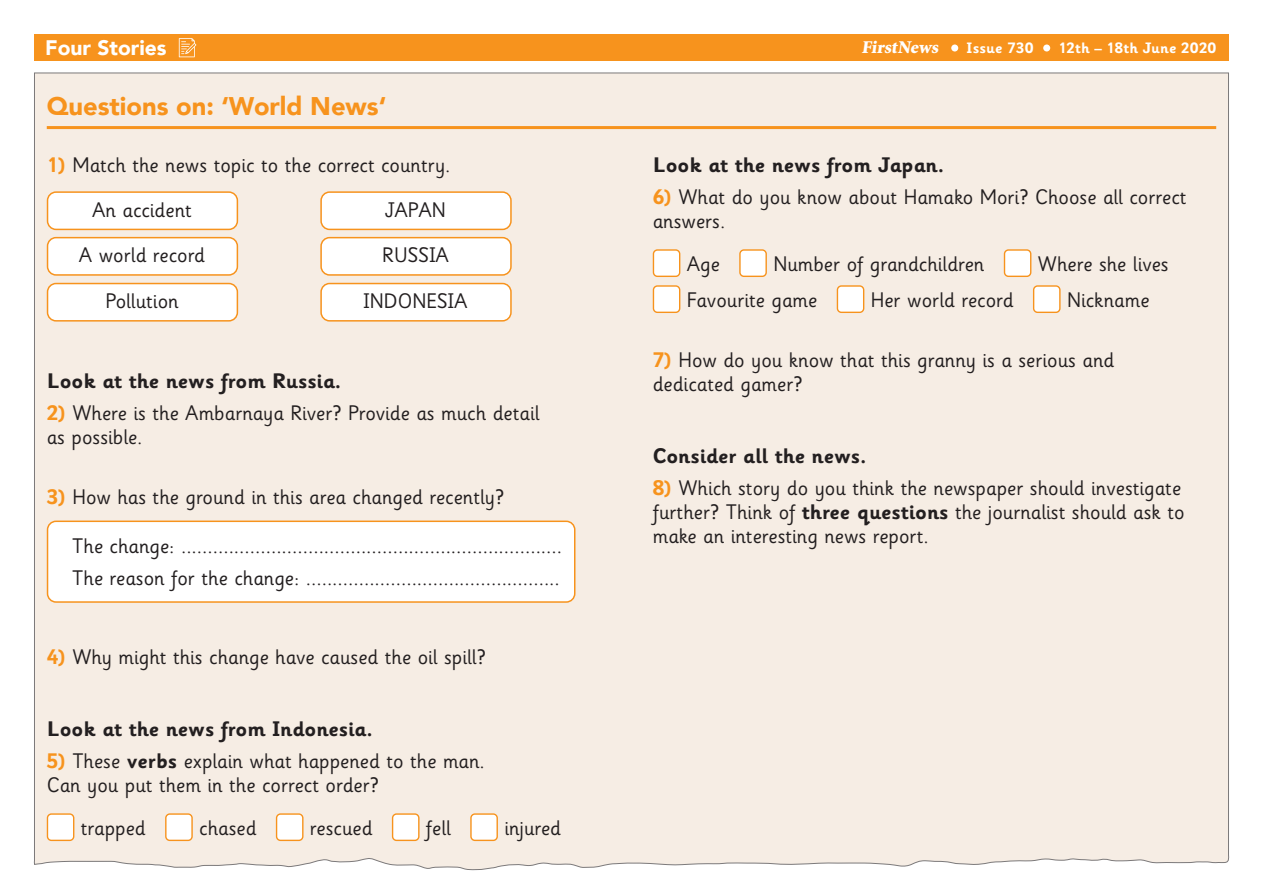
<style>
.page{position:relative;width:1263px;height:893px;background:#fff}
.page>*{position:absolute;margin:0;border:0;box-sizing:border-box;transform-origin:0 0}
.t1{font:900 25.5px "Avenir";color:#f7931d}
.Questions{font:21px/24px "Sassoon Infant Std";color:#231f20}
.Question_bubbles{font:21px "Sassoon Infant Std";color:#231f20}
.Question_bubbles-2{font:700 21px "Sassoon Infant Std";color:#231f20}
.t2{font:900 21px "Avenir";color:#fff}
.t3{font:900 18px "Minion Std";color:#fff}
.t4{font:700 15px "Sassoon Infant Std";letter-spacing:.025em;color:#fff}
.s1{font-weight:700;color:#f7931d}
.s2{font-weight:700}
</style>
<div class="page">
<div style="left:34px;top:72px;width:1195px;height:798px;background:#f6ede4"></div>
<div style="left:34px;top:34px;width:1195px;height:27px;background:#f7931d"></div>
<div style="left:951px;top:45px;width:7px;height:7px;background:#fff;border-radius:50%"></div>
<div style="left:1043px;top:45px;width:7px;height:7px;background:#fff;border-radius:50%"></div>
<svg style="left:179px;top:38px;width:17px;height:19px"></svg>
<div style="left:48px;top:521px;width:527px;height:81px;background:#fff;border-radius:9px"></div>
<div style="left:47px;top:521px;width:528px;height:82px;border:2px solid #f7931d;border-radius:9px"></div>
<hr style="left:47px;top:126px;width:1169px;height:3px;background:#f7931d">
<div style="left:47px;top:814px;width:27px;height:26px;background:#fff;border-radius:4px"></div>
<div style="left:47px;top:813px;width:27px;height:28px;border:1px solid #f7931d;border-radius:4px"></div>
<div style="left:166px;top:814px;width:26px;height:26px;background:#fff;border-radius:4px"></div>
<div style="left:165px;top:813px;width:28px;height:28px;border:1px solid #f7931d;border-radius:4px"></div>
<div style="left:277px;top:814px;width:26px;height:26px;background:#fff;border-radius:4px"></div>
<div style="left:276px;top:813px;width:27px;height:28px;border:1px solid #f7931d;border-radius:4px"></div>
<div style="left:393px;top:814px;width:26px;height:26px;background:#fff;border-radius:4px"></div>
<div style="left:392px;top:813px;width:27px;height:28px;border:1px solid #f7931d;border-radius:4px"></div>
<div style="left:471px;top:814px;width:26px;height:26px;background:#fff;border-radius:4px"></div>
<div style="left:470px;top:813px;width:28px;height:28px;border:1px solid #f7931d;border-radius:4px"></div>
<div style="left:653px;top:250px;width:27px;height:26px;background:#fff;border-radius:4px"></div>
<div style="left:653px;top:249px;width:27px;height:28px;border:1px solid #f7931d;border-radius:4px"></div>
<div style="left:740px;top:250px;width:26px;height:26px;background:#fff;border-radius:4px"></div>
<div style="left:739px;top:249px;width:28px;height:28px;border:1px solid #f7931d;border-radius:4px"></div>
<div style="left:1004px;top:250px;width:27px;height:26px;background:#fff;border-radius:4px"></div>
<div style="left:1004px;top:249px;width:27px;height:28px;border:1px solid #f7931d;border-radius:4px"></div>
<div style="left:653px;top:286px;width:27px;height:26px;background:#fff;border-radius:4px"></div>
<div style="left:653px;top:285px;width:27px;height:28px;border:1px solid #f7931d;border-radius:4px"></div>
<div style="left:837px;top:286px;width:27px;height:26px;background:#fff;border-radius:4px"></div>
<div style="left:837px;top:285px;width:27px;height:28px;border:1px solid #f7931d;border-radius:4px"></div>
<div style="left:1034px;top:286px;width:26px;height:26px;background:#fff;border-radius:4px"></div>
<div style="left:1033px;top:285px;width:27px;height:28px;border:1px solid #f7931d;border-radius:4px"></div>
<div style="left:48px;top:192px;width:189px;height:37px;background:#fff;border-radius:9px"></div>
<div style="left:47px;top:191px;width:191px;height:39px;border:2px solid #f7931d;border-radius:9px"></div>
<div style="left:321px;top:192px;width:190px;height:37px;background:#fff;border-radius:9px"></div>
<div style="left:320px;top:191px;width:192px;height:39px;border:2px solid #f7931d;border-radius:9px"></div>
<div style="left:48px;top:238px;width:189px;height:37px;background:#fff;border-radius:9px"></div>
<div style="left:47px;top:237px;width:191px;height:39px;border:2px solid #f7931d;border-radius:9px"></div>
<div style="left:321px;top:238px;width:190px;height:37px;background:#fff;border-radius:9px"></div>
<div style="left:320px;top:237px;width:192px;height:39px;border:2px solid #f7931d;border-radius:9px"></div>
<div style="left:48px;top:284px;width:189px;height:37px;background:#fff;border-radius:9px"></div>
<div style="left:47px;top:283px;width:191px;height:39px;border:2px solid #f7931d;border-radius:9px"></div>
<div style="left:321px;top:284px;width:190px;height:37px;background:#fff;border-radius:9px"></div>
<div style="left:320px;top:283px;width:192px;height:39px;border:2px solid #f7931d;border-radius:9px"></div>
<p class="t2" style="left:45px;top:30px;width:123px">Four Stories</p>
<p class="t3" style="left:861px;top:38px;width:81px">FirstNews</p>
<p class="t4" style="left:966px;top:39px;width:68px">Issue 730</p>
<p class="t4" style="left:1058px;top:39px;width:159px">12th – 18th June 2020</p>
<p class="t1" style="left:47px;top:84px;width:341px">Questions on: ‘World News‘</p>
<p class="Questions" style="left:47px;top:153px;width:405px"><span class="s1">1)</span> Match the news topic to the correct country.</p>
<p class="Question_bubbles" style="left:92px;top:197px;width:101px">An accident</p>
<p class="Question_bubbles" style="left:385px;top:197px;width:62px">JAPAN</p>
<p class="Question_bubbles" style="left:79px;top:242px;width:128px">A world record</p>
<p class="Question_bubbles" style="left:382px;top:242px;width:68px">RUSSIA</p>
<p class="Question_bubbles" style="left:105px;top:288px;width:75px">Pollution</p>
<p class="Question_bubbles" style="left:364px;top:288px;width:105px">INDONESIA</p>
<p class="Question_bubbles-2" style="left:47px;top:368px;width:296px">Look at the news from Russia.</p>
<p class="Questions" style="left:47px;top:401px;width:494px"><span class="s1">2)</span> Where is the Ambarnaya River? Provide as much detail</p>
<p class="Question_bubbles" style="left:47px;top:424px;width:97px">as possible.</p>
<p class="Questions" style="left:47px;top:485px;width:459px"><span class="s1">3)</span> How has the ground in this area changed recently?</p>
<p class="Question_bubbles" style="left:72px;top:533px;width:491px">The change: ........................................................................</p>
<p class="Question_bubbles" style="left:72px;top:565px;width:489px">The reason for the change: ................................................</p>
<p class="Questions" style="left:47px;top:645px;width:441px"><span class="s1">4)</span> Why might this change have caused the oil spill?</p>
<p class="Question_bubbles-2" style="left:47px;top:716px;width:328px">Look at the news from Indonesia.</p>
<p class="Questions" style="left:47px;top:749px;width:440px"><span class="s1">5)</span> These <span class="s2">verbs</span> explain what happened to the man.<br>Can you put them in the correct order?</p>
<p class="Question_bubbles" style="left:81px;top:815px;width:66px">trapped</p>
<p class="Question_bubbles" style="left:199px;top:815px;width:59px">chased</p>
<p class="Question_bubbles" style="left:310px;top:815px;width:64px">rescued</p>
<p class="Question_bubbles" style="left:426px;top:815px;width:26px">fell</p>
<p class="Question_bubbles" style="left:504px;top:815px;width:58px">injured</p>
<p class="Question_bubbles-2" style="left:653px;top:152px;width:293px">Look at the news from Japan.</p>
<p class="Questions" style="left:653px;top:185px;width:535px"><span class="s1">6)</span> What do you know about Hamako Mori? Choose all correct answers.</p>
<p class="Question_bubbles" style="left:687px;top:251px;width:35px">Age</p>
<p class="Question_bubbles" style="left:773px;top:251px;width:213px">Number of grandchildren</p>
<p class="Question_bubbles" style="left:1038px;top:251px;width:132px">Where she lives</p>
<p class="Question_bubbles" style="left:687px;top:287px;width:132px">Favourite game</p>
<p class="Question_bubbles" style="left:871px;top:287px;width:144px">Her world record</p>
<p class="Question_bubbles" style="left:1067px;top:287px;width:84px">Nickname</p>
<p class="Questions" style="left:653px;top:348px;width:463px"><span class="s1">7)</span> How do you know that this granny is a serious and dedicated gamer?</p>
<p class="Question_bubbles-2" style="left:653px;top:443px;width:215px">Consider all the news.</p>
<p class="Questions" style="left:653px;top:476px;width:533px"><span class="s1">8)</span> Which story do you think the newspaper should investigate further? Think of <span class="s2">three questions</span> the journalist should ask to make an interesting news report.</p>
</div>
